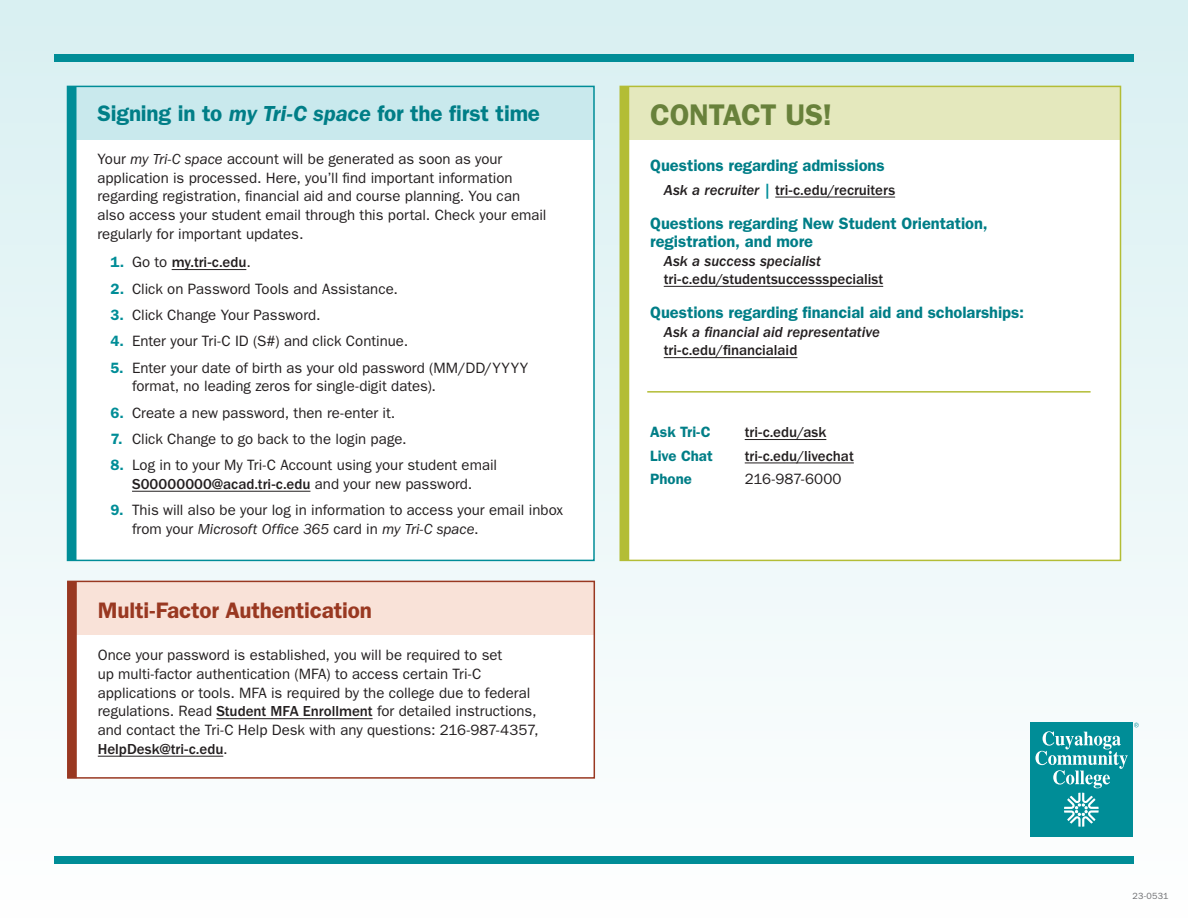
<style>
.page{position:relative;width:1188px;height:918px;background:#fff}
.page>*{position:absolute;margin:0;border:0;box-sizing:border-box;transform-origin:0 0}
.Contact_Us_Head{font:600 30px "ITC Franklin Gothic Std";letter-spacing:-.01em;color:#68813b}
.Signing_In_Head{font:600 22.5px "ITC Franklin Gothic Std";letter-spacing:-.01em;color:#007e87}
.Multi-Factor_Head{font:600 22.5px "ITC Franklin Gothic Std";letter-spacing:-.01em;color:#993821}
.Subtitle_2_-_Contact{font:600 16.5px/18px "ITC Franklin Gothic Std";letter-spacing:-.005em;color:#007e87}
.Para{font:15px/18.8px "ITC Franklin Gothic Std";color:#231f20}
.Para_Indent{font:500 15px "ITC Franklin Gothic Std";color:#231f20}
.Para_Indent-2{font:15px "ITC Franklin Gothic Std Med It";color:#231f20}
.Subtitle_3{font:500 15px "ITC Franklin Gothic Std";letter-spacing:-.005em;color:#231f20}
.Subtitle_3-2{font:600 15px "ITC Franklin Gothic Std";color:#007e87}
.Subtitle_3-3{font:15px "ITC Franklin Gothic Std";letter-spacing:.005em;color:#231f20}
.t1{font:9px "ITC Franklin Gothic Std";letter-spacing:.015em;color:#6c6d70}
.s1{font-style:italic}
.s2{font-weight:600;color:#008d97}
.s3{font-weight:400}
.s4{font-weight:500}
.s5{font-family:"ITC Franklin Gothic Std Med It";font-weight:400}
.s6{font-family:"ITC Franklin Gothic Std Med It";font-weight:400;color:#008e99}
</style>
<div class="page">
<div style="left:0;top:0;width:1188px;height:918px;background:linear-gradient(to bottom,#d5eeee,#fdfefd)"></div>
<div style="left:68px;top:86px;width:526px;height:474px;background:#fff"></div>
<div style="left:68px;top:86px;width:526px;height:54px;background:#c9e9ed"></div>
<div style="left:620px;top:86px;width:500px;height:474px;background:#fff"></div>
<div style="left:620px;top:86px;width:500px;height:54px;background:#e4e8bd"></div>
<div style="left:54px;top:54px;width:1080px;height:8px;background:#008d97"></div>
<div style="left:54px;top:856px;width:1080px;height:8px;background:#008d97"></div>
<div style="left:620px;top:86px;width:9px;height:474px;background:#b3bd35"></div>
<hr style="left:647px;top:391px;width:444px;height:2px;background:#b3bd35">
<hr style="left:775px;top:197px;width:120px;height:1px;background:#231f20">
<hr style="left:664px;top:286px;width:219px;height:1px;background:#231f20">
<hr style="left:664px;top:357px;width:133px;height:1px;background:#231f20">
<hr style="left:745px;top:439px;width:81px;height:1px;background:#231f20">
<hr style="left:745px;top:463px;width:109px;height:1px;background:#231f20">
<div style="left:68px;top:86px;width:8px;height:474px;background:#008d97"></div>
<hr style="left:172px;top:269px;width:74px;height:1px;background:#231f20">
<hr style="left:132px;top:491px;width:178px;height:1px;background:#231f20">
<div style="left:68px;top:581px;width:526px;height:197px;background:#fff"></div>
<div style="left:68px;top:581px;width:526px;height:54px;background:#f9e2d8"></div>
<div style="left:67px;top:581px;width:528px;height:198px;border:2px solid #993821"></div>
<div style="left:68px;top:581px;width:9px;height:197px;background:#993821"></div>
<hr style="left:216px;top:718px;width:157px;height:1px;background:#231f20">
<hr style="left:98px;top:756px;width:125px;height:1px;background:#231f20">
<div style="left:1030px;top:722px;width:102px;height:115px;background:#008d97"></div>
<svg style="left:1035px;top:731px;width:93px;height:96px"></svg>
<svg style="left:1134px;top:723px;width:5px;height:4px"></svg>
<h1 class="Signing_In_Head" style="left:98px;top:100px;width:444px">Signing in to <span class="s1">my Tri-C space</span> for the first time</h1>
<p class="Para" style="left:98px;top:149px;width:450px">Your <span class="s1">my Tri-C space</span> account will be generated as soon as your application is processed. Here, you’ll find important information regarding registration, financial aid and course planning. You can also access your student email through this portal. Check your email regularly for important updates.</p>
<p class="Para_Indent" style="left:110px;top:254px;width:142px"><span class="s2">1.</span> <span class="s3">Go to</span> my.tri-c.edu<span class="s3">.</span></p>
<p class="Para" style="left:110px;top:279px;width:289px"><span class="s2">2.</span> Click on Password Tools and Assistance.</p>
<p class="Para" style="left:110px;top:306px;width:212px"><span class="s2">3.</span> Click Change Your Password.</p>
<p class="Para" style="left:110px;top:332px;width:299px"><span class="s2">4.</span> Enter your Tri-C ID (S#) and click Continue.</p>
<p class="Para" style="left:132px;top:358px;width:398px;text-indent:-22px"><span class="s2">5.</span> Enter your date of birth as your old password (MM/DD/YYYY format, no leading zeros for single-digit dates).</p>
<p class="Para" style="left:110px;top:403px;width:287px"><span class="s2">6.</span> Create a new password, then re-enter it.</p>
<p class="Para" style="left:110px;top:430px;width:298px"><span class="s2">7.</span> Click Change to go back to the login page.</p>
<p class="Para" style="left:110px;top:456px;width:388px;text-align:center"><span class="s2">8.</span> Log in to your My Tri-C Account using your student email<br><span class="s4">S00000000@acad.tri-c.edu</span> and your new password.</p>
<p class="Para" style="left:132px;top:501px;width:433px;text-indent:-22px"><span class="s2">9.</span> This will also be your log in information to access your email inbox from your <span class="s1">Microsoft Office 365</span> card in <span class="s1">my Tri-C space</span>.</p>
<h1 class="Multi-Factor_Head" style="left:98px;top:597px;width:276px">Multi-Factor Authentication</h1>
<p class="Para" style="left:98px;top:646px;width:442px">Once your password is established, you will be required to set<br>up multi-factor authentication (MFA) to access certain Tri-C applications or tools. MFA is required by the college due to federal regulations. Read <span class="s4">Student MFA Enrollment</span> for detailed instructions, and contact the Tri-C Help Desk with any questions: 216‑987-4357, <span class="s4">HelpDesk@tri-c.edu</span>.</p>
<h1 class="Contact_Us_Head" style="left:650px;top:97px;width:183px">CONTACT US!</h1>
<h2 class="Subtitle_2_-_Contact" style="left:650px;top:157px;width:236px">Questions regarding admissions</h2>
<p class="Para_Indent" style="left:664px;top:181px;width:233px"><span class="s5">Ask a recruiter</span> <span class="s6">|</span> tri-c.edu/recruiters</p>
<h2 class="Subtitle_2_-_Contact" style="left:650px;top:214px;width:339px">Questions regarding New Student Orientation, registration, and more</h2>
<p class="Para_Indent-2" style="left:664px;top:253px;width:159px">Ask a success specialist</p>
<p class="Para_Indent" style="left:664px;top:271px;width:221px">tri-c.edu/studentsuccessspecialist</p>
<h2 class="Subtitle_2_-_Contact" style="left:650px;top:304px;width:375px">Questions regarding financial aid and scholarships:</h2>
<p class="Para_Indent-2" style="left:664px;top:324px;width:218px">Ask a financial aid representative</p>
<p class="Para_Indent" style="left:664px;top:342px;width:135px">tri-c.edu/financialaid</p>
<p class="Subtitle_3-2" style="left:650px;top:423px;width:62px">Ask Tri-C</p>
<p class="Subtitle_3" style="left:745px;top:424px;width:83px">tri-c.edu/ask</p>
<p class="Subtitle_3-2" style="left:650px;top:447px;width:64px">Live Chat</p>
<p class="Subtitle_3" style="left:745px;top:447px;width:111px">tri-c.edu/livechat</p>
<p class="Subtitle_3-2" style="left:650px;top:470px;width:43px">Phone</p>
<p class="Subtitle_3-3" style="left:745px;top:470px;width:98px">216-987-6000</p>
<p class="t1" style="left:1133px;top:890px;width:37px">23-0531</p>
</div>
